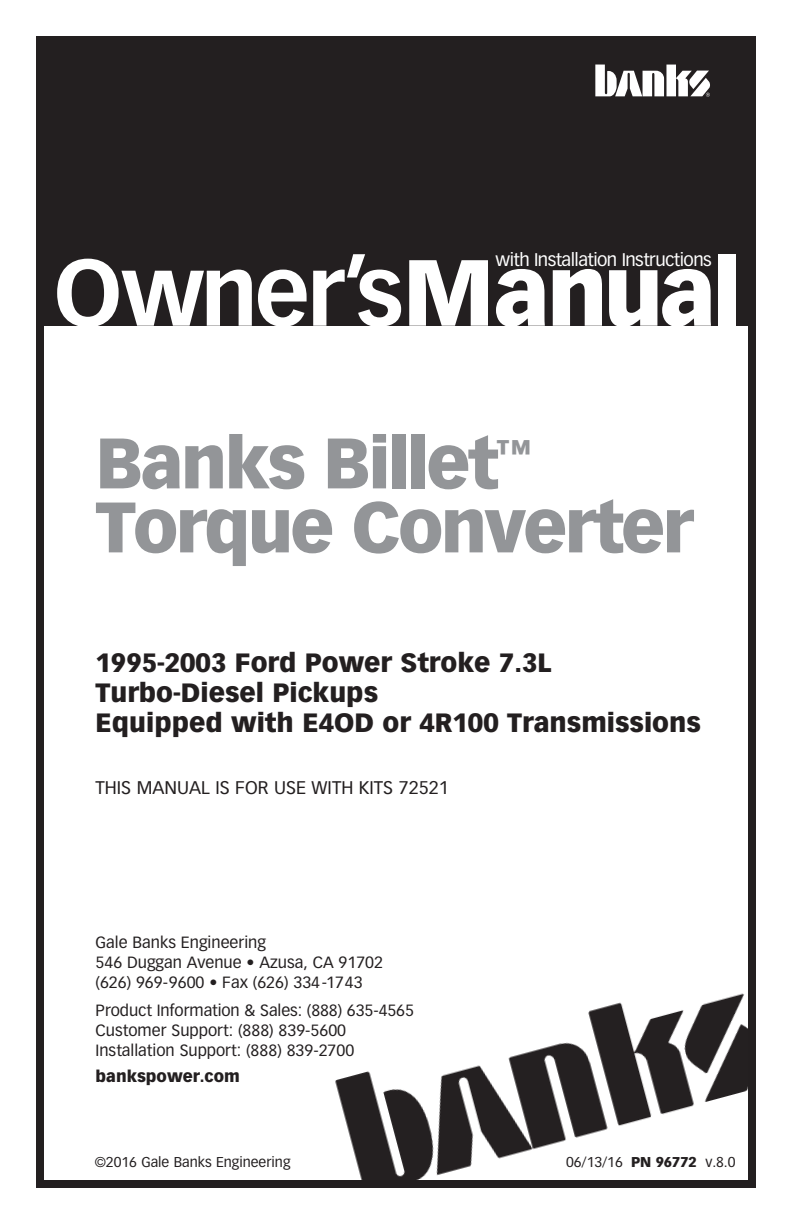
<style>
.page{position:relative;width:792px;height:1224px;background:#fff}
.page>*{position:absolute;margin:0;border:0;box-sizing:border-box;transform-origin:0 0}
.t1{font:700 92px "Vectora LT Std";letter-spacing:-.035em;color:#fff}
.t2{font:900 70px/64px "Vectora LT Std";letter-spacing:-.04em;color:#939598}
.t3{font:900 26px/30px "Vectora LT Std";color:#231f20}
.t4{font:18px "Vectora LT Std";color:#231f20}
.t5{font:18px "Vectora LT Std";letter-spacing:-.03em;color:#fff}
.t6{font:16px/20px "Vectora LT Std";color:#231f20}
.t7{font:900 16px "Vectora LT Std";color:#231f20}
.t8{font:14px "Vectora LT Std";color:#231f20}
.s1{font-weight:900}
</style>
<div class="page">
<img style="left:335px;top:993px;width:412px;height:186px">
<div style="left:36px;top:36px;width:720px;height:1152px;border:8px solid #231f20"></div>
<div style="left:36px;top:44px;width:715px;height:281px;background:#231f20"></div>
<svg style="left:595px;top:65px;width:115px;height:32px"></svg>
<p class="t5" style="left:496px;top:249px;width:218px">with Installation Instructions</p>
<h1 class="t1" style="left:54px;top:237px;width:689px">Owner’s<span class="s1">Manual</span></h1>
<h2 class="t2" style="left:96px;top:431px;width:599px">Banks Billet<sup>™<br></sup>Torque Converter</h2>
<h3 class="t3" style="left:96px;top:648px;width:607px">1995-2003 Ford Power Stroke 7.3L<br>Turbo-Diesel Pickups<br>Equipped with E4OD or 4R100 Transmissions</h3>
<p class="t4" style="left:96px;top:777px;width:355px">THIS MANUAL IS FOR USE WITH KITS 72521</p>
<p class="t6" style="left:96px;top:933px;width:289px">Gale Banks Engineering<br>546 Duggan Avenue • Azusa, CA 91702 (626) 969-9600 • Fax (626) 334-1743</p>
<p class="t6" style="left:96px;top:1001px;width:320px">Product Information &amp; Sales: (888) 635-4565<br>Customer Support: (888) 839-5600<br>Installation Support: (888) 839-2700</p>
<p class="t7" style="left:96px;top:1067px;width:146px">bankspower.com</p>
<p class="t8" style="left:95px;top:1153px;width:197px">©2016 Gale Banks Engineering</p>
<p class="t8" style="left:566px;top:1153px;width:171px">06/13/16 <span class="s1">PN 96772</span> v.8.0</p>
</div>
